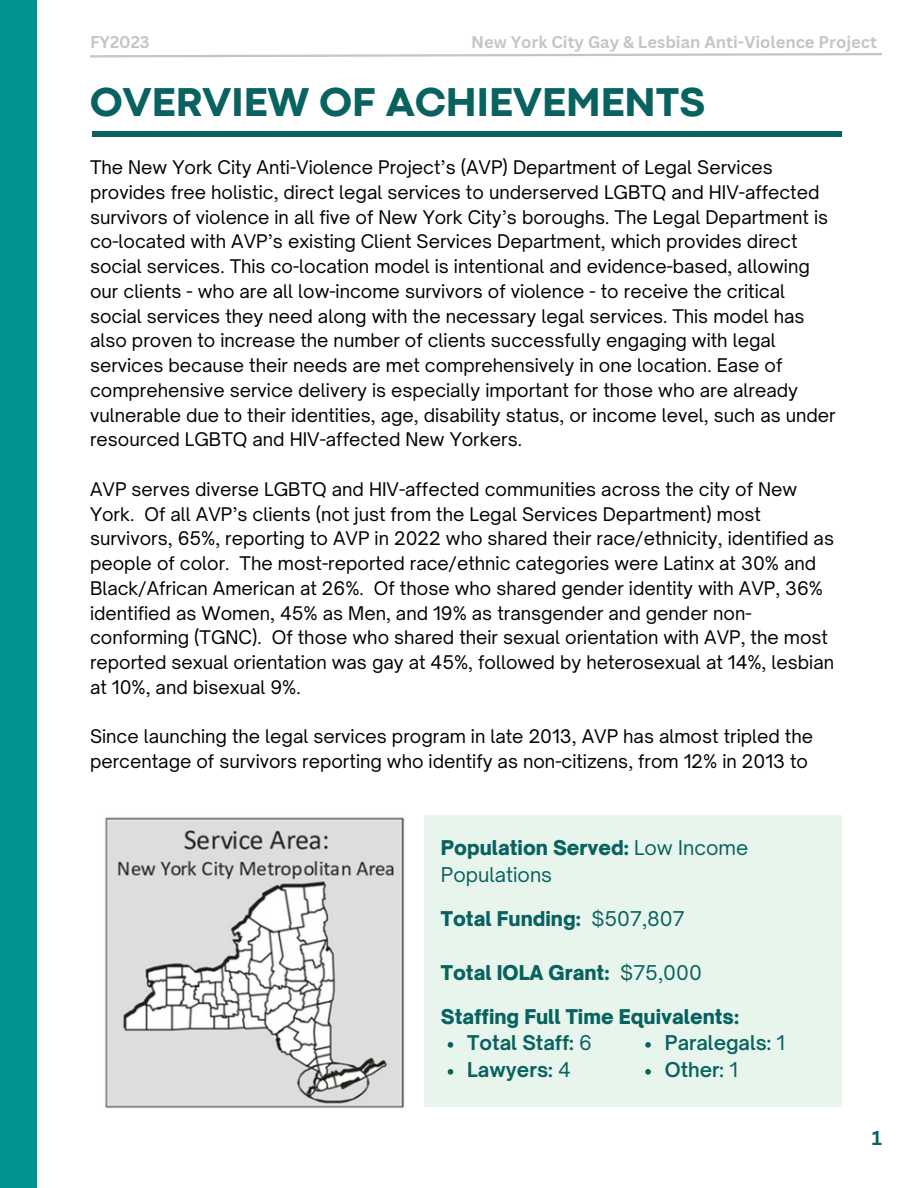
<style>
.page{position:relative;width:918px;height:1188px;background:#fff}
.page>*{position:absolute;margin:0;border:0;box-sizing:border-box;transform-origin:0 0}
.t1{font:800 42px "Codec Pro";color:#08625f}
.t2{font:900 19.5px "Open Sauce One";color:#08625f}
.t3{font:19.5px/27px "Open Sauce One";color:#08625f}
.t4{font:700 19.5px "Open Sauce One";color:#08625f}
.t5{font:600 19.5px "Open Sauce One";color:#08625f}
.t6{font:700 19.5px "Canva Sans";color:#08625f}
.t7{font:18px/24.8px "Open Sauce One";color:#000}
.t8{font:700 16.5px "Canva Sans";color:#c3c5c6}
.s1{font-weight:900}
.s2{font-weight:400}
</style>
<div class="page">
<div style="left:0;top:0;width:37px;height:1188px;background:#009490"></div>
<div style="left:92px;top:131px;width:750px;height:5px;background:#08625f"></div>
<svg style="left:90px;top:53px;width:792px;height:5px"></svg>
<div style="left:425px;top:816px;width:417px;height:291px;background:#e7f5ec"></div>
<img style="left:105px;top:817px;width:300px;height:292px">
<svg style="left:645px;top:1042px;width:6px;height:6px"></svg>
<svg style="left:645px;top:1069px;width:6px;height:6px"></svg>
<svg style="left:448px;top:1042px;width:5px;height:6px"></svg>
<svg style="left:448px;top:1069px;width:5px;height:6px"></svg>
<p class="t8" style="left:90px;top:31px;width:61px">FY2023</p>
<p class="t8" style="left:471px;top:31px;width:407px">New York City Gay &amp; Lesbian Anti-Violence Project</p>
<p class="t1" style="left:90px;top:87px;width:617px">OVERVIEW OF ACHIEVEMENTS</p>
<p class="t7" style="left:90px;top:155px;width:747px">The New York City Anti-Violence Project’s (AVP) Department of Legal Services provides free holistic, direct legal services to underserved LGBTQ and HIV-affected survivors of violence in all five of New York City’s boroughs. The Legal Department is co-located with AVP’s existing Client Services Department, which provides direct social services. This co-location model is intentional and evidence-based, allowing our clients - who are all low-income survivors of violence - to receive the critical social services they need along with the necessary legal services. This model has also proven to increase the number of clients successfully engaging with legal services because their needs are met comprehensively in one location. Ease of comprehensive service delivery is especially important for those who are already vulnerable due to their identities, age, disability status, or income level, such as under resourced LGBTQ and HIV-affected New Yorkers.</p>
<p class="t7" style="left:90px;top:477px;width:746px">AVP serves diverse LGBTQ and HIV-affected communities across the city of New York. Of all AVP’s clients (not just from the Legal Services Department) most survivors, 65%, reporting to AVP in 2022 who shared their race/ethnicity, identified as people of color. The most-reported race/ethnic categories were Latinx at 30% and Black/African American at 26%. Of those who shared gender identity with AVP, 36% identified as Women, 45% as Men, and 19% as transgender and gender non&shy;conforming (TGNC). Of those who shared their sexual orientation with AVP, the most reported sexual orientation was gay at 45%, followed by heterosexual at 14%, lesbian at 10%, and bisexual 9%.</p>
<p class="t7" style="left:90px;top:724px;width:725px">Since launching the legal services program in late 2013, AVP has almost tripled the percentage of survivors reporting who identify as non-citizens, from 12% in 2013 to</p>
<p class="t3" style="left:441px;top:834px;width:309px"><span class="s1">Population Served:</span> Low Income<br>Populations</p>
<p class="t2" style="left:441px;top:906px;width:245px">Total Funding: <span class="s2">$507,807</span></p>
<p class="t2" style="left:441px;top:960px;width:262px">Total IOLA Grant: <span class="s2">$75,000</span></p>
<p class="t2" style="left:441px;top:1004px;width:300px">Staffing Full Time Equivalents:</p>
<p class="t5" style="left:665px;top:1030px;width:122px">Paralegals: <span class="s2">1</span></p>
<p class="t5" style="left:665px;top:1057px;width:74px">Other: <span class="s2">1</span></p>
<p class="t4" style="left:467px;top:1030px;width:126px">Total Staff: <span class="s2">6</span></p>
<p class="t4" style="left:467px;top:1057px;width:105px">Lawyers: <span class="s2">4</span></p>
<p class="t6" style="left:872px;top:1124px;width:12px">1</p>
</div>
